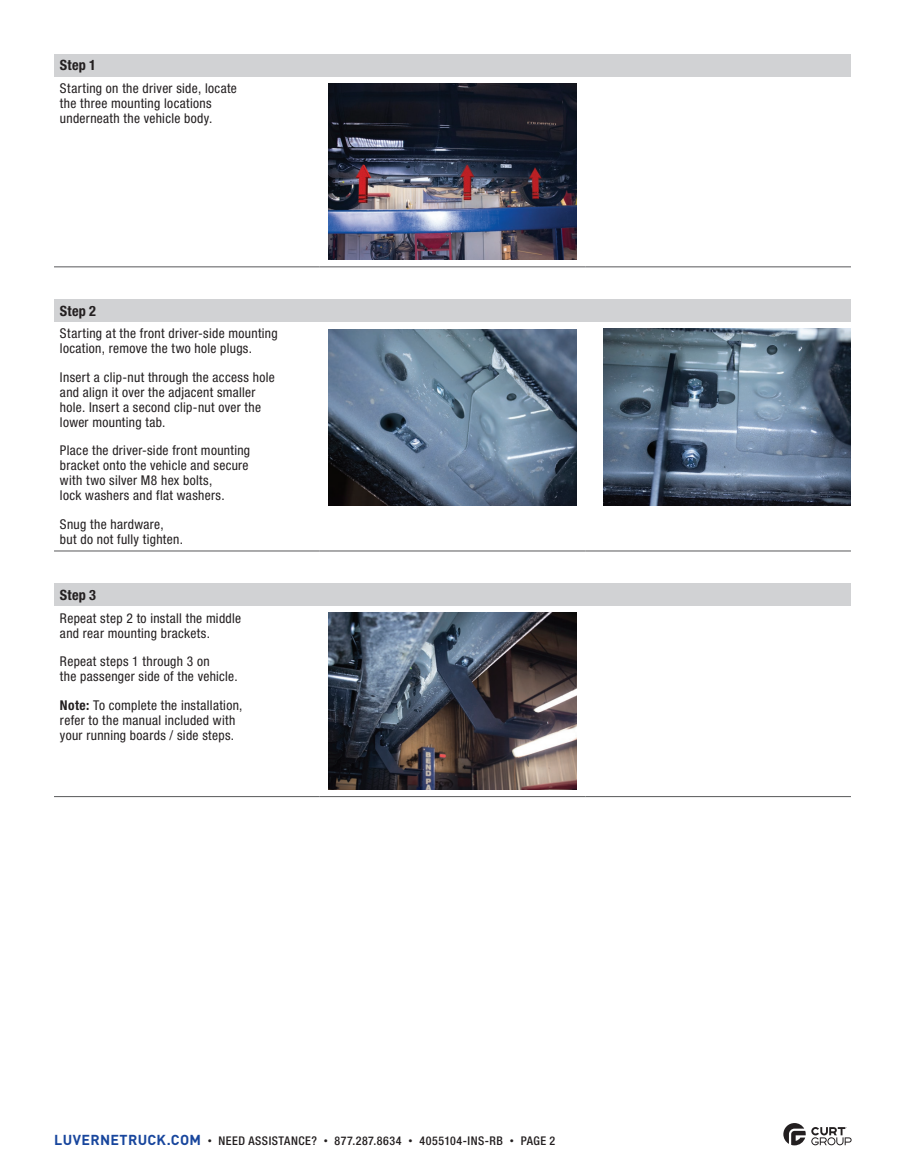
<style>
.page{position:relative;width:905px;height:1175px;background:#fff}
.page>*{position:absolute;margin:0;border:0;box-sizing:border-box;transform-origin:0 0}
.t1{font:700 condensed 14.25px "Helvetica Neue LT Std";letter-spacing:.015em;color:#231f20}
.t2{font:condensed 13.5px/15px "Helvetica Neue LT Std";letter-spacing:.025em;color:#231f20}
.t3{font:500 condensed 12px "Helvetica Neue LT Std";letter-spacing:.04em;color:#231f20}
.s1{font-weight:700}
.s2{font-family:"DINOT";font-weight:700;font-stretch:normal;font-size:14.25px;color:#18469d}
.s3{font-family:"DINOT";font-weight:400;font-stretch:normal;font-size:9px}
</style>
<div class="page">
<svg style="left:783px;top:1123px;width:68px;height:22px"></svg>
<div style="left:54px;top:54px;width:796px;height:22px;background:#d1d2d4"></div>
<hr style="left:54px;top:266px;width:266px;height:1px;background:#57585a">
<hr style="left:320px;top:266px;width:265px;height:1px;background:#57585a">
<hr style="left:585px;top:266px;width:265px;height:1px;background:#57585a">
<img style="left:329px;top:83px;width:247px;height:177px">
<div style="left:54px;top:300px;width:796px;height:22px;background:#d1d2d4"></div>
<hr style="left:54px;top:550px;width:266px;height:1px;background:#57585a">
<hr style="left:320px;top:550px;width:265px;height:1px;background:#57585a">
<hr style="left:585px;top:550px;width:265px;height:1px;background:#57585a">
<img style="left:329px;top:329px;width:247px;height:176px">
<img style="left:603px;top:329px;width:247px;height:176px">
<div style="left:54px;top:584px;width:796px;height:22px;background:#d1d2d4"></div>
<hr style="left:54px;top:796px;width:266px;height:1px;background:#57585a">
<hr style="left:320px;top:796px;width:265px;height:1px;background:#57585a">
<hr style="left:585px;top:796px;width:265px;height:1px;background:#57585a">
<img style="left:329px;top:613px;width:247px;height:176px">
<p class="t1" style="left:60px;top:56px;width:38px">Step 1</p>
<p class="t2" style="left:60px;top:80px;width:178px">Starting on the driver side, locate the three mounting locations underneath the vehicle body.</p>
<p class="t1" style="left:60px;top:302px;width:38px">Step 2</p>
<p class="t2" style="left:60px;top:326px;width:219px">Starting at the front driver-side mounting location, remove the two hole plugs.</p>
<p class="t2" style="left:60px;top:369px;width:216px">Insert a clip-nut through the access hole and align it over the adjacent smaller hole. Insert a second clip-nut over the lower mounting tab.</p>
<p class="t2" style="left:60px;top:443px;width:192px">Place the driver-side front mounting bracket onto the vehicle and secure with two silver M8 hex bolts,<br>lock washers and flat washers.</p>
<p class="t2" style="left:60px;top:516px;width:124px">Snug the hardware, but do not fully tighten.</p>
<p class="t1" style="left:60px;top:586px;width:38px">Step 3</p>
<p class="t2" style="left:60px;top:610px;width:183px">Repeat step 2 to install the middle and rear mounting brackets.</p>
<p class="t2" style="left:60px;top:653px;width:179px">Repeat steps 1 through 3 on<br>the passenger side of the vehicle.</p>
<p class="t2" style="left:60px;top:697px;width:184px"><span class="s1">Note:</span> To complete the installation, refer to the manual included with your running boards / side steps.</p>
<p class="t3" style="left:54px;top:1133px;width:502px"><span class="s2">LUVERNETRUCK.COM</span> <span class="s3">•</span> NEED ASSISTANCE? <span class="s3">•</span> 877.287.8634 <span class="s3">•</span> 4055104-INS-RB <span class="s3">•</span> PAGE 2</p>
</div>
